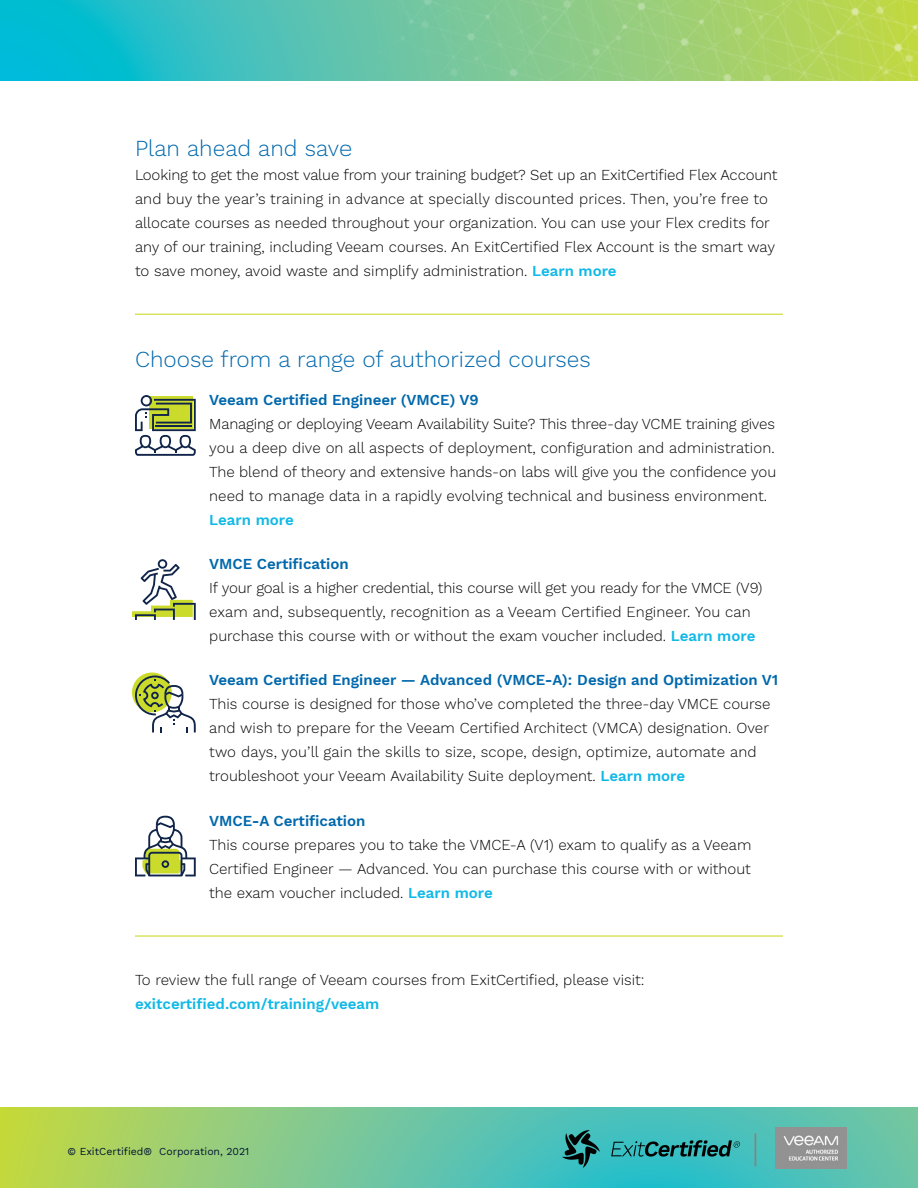
<style>
.page{position:relative;width:918px;height:1188px;background:#fff}
.page>*{position:absolute;margin:0;border:0;box-sizing:border-box;transform-origin:0 0}
.t1{font:300 36px "Work Sans";color:#898080}
.t2{font:300 22.5px "Work Sans";color:#0068ac}
.t3{font:300 15px/24px "Work Sans";color:#000}
.t4{font:600 15px "Work Sans";color:#0068ac}
.t5{font:600 15px "Work Sans";color:#11b9e6}
.t6{font:10.5px "Work Sans";color:#011535}
.s1{font-weight:600;color:#11b9e6}
</style>
<div class="page">
<svg style="left:0;top:1107px;width:918px;height:81px;background:#76c894"></svg>
<svg style="left:0;top:0;width:369px;height:81px;background:#2ebfc3"></svg>
<img style="left:369px;top:0;width:549px;height:81px">
<svg style="left:135px;top:395px;width:61px;height:61px"></svg>
<svg style="left:132px;top:559px;width:64px;height:61px"></svg>
<svg style="left:132px;top:673px;width:40px;height:39px"></svg>
<svg style="left:135px;top:676px;width:61px;height:56px"></svg>
<svg style="left:135px;top:816px;width:61px;height:60px"></svg>
<hr style="left:135px;top:314px;width:648px;height:1px;background:#cbdb2a">
<hr style="left:135px;top:935px;width:648px;height:2px;background:#cbdb2a">
<img style="left:562px;top:1131px;width:178px;height:37px">
<img style="left:775px;top:1128px;width:71px;height:41px">
<h2 class="t2" style="left:135px;top:135px;width:218px">Plan ahead and save</h2>
<p class="t3" style="left:135px;top:163px;width:644px">Looking to get the most value from your training budget? Set up an ExitCertified Flex Account and buy the year’s training in advance at specially discounted prices. Then, you’re free to allocate courses as needed throughout your organization. You can use your Flex credits for any of our training, including Veeam courses. An ExitCertified Flex Account is the smart way to save money, avoid waste and simplify administration. <span class="s1">Learn more</span></p>
<h2 class="t2" style="left:135px;top:346px;width:457px">Choose from a range of authorized courses</h2>
<p class="t4" style="left:209px;top:391px;width:271px">Veeam Certified Engineer (VMCE) V9</p>
<p class="t3" style="left:209px;top:412px;width:569px;text-align:justify">Managing or deploying Veeam Availability Suite? This three-day VCME training gives you a deep dive on all aspects of deployment, configuration and administration.<br>The blend of theory and extensive hands-on labs will give you the confidence you need to manage data in a rapidly evolving technical and business environment.</p>
<p class="t5" style="left:209px;top:511px;width:86px">Learn more</p>
<p class="t4" style="left:209px;top:555px;width:141px">VMCE Certification</p>
<p class="t3" style="left:209px;top:577px;width:555px">If your goal is a higher credential, this course will get you ready for the VMCE (V9) exam and, subsequently, recognition as a Veeam Certified Engineer. You can purchase this course with or without the exam voucher included. <span class="s1">Learn more</span></p>
<p class="t4" style="left:209px;top:672px;width:571px">Veeam Certified Engineer — Advanced (VMCE-A): Design and Optimization V1</p>
<p class="t3" style="left:209px;top:693px;width:563px">This course is designed for those who’ve completed the three-day VMCE course and wish to prepare for the Veeam Certified Architect (VMCA) designation. Over two days, you’ll gain the skills to size, scope, design, optimize, automate and troubleshoot your Veeam Availability Suite deployment. <span class="s1">Learn more</span></p>
<p class="t4" style="left:209px;top:812px;width:158px">VMCE-A Certification</p>
<p class="t3" style="left:209px;top:833px;width:544px;text-align:justify">This course prepares you to take the VMCE-A (V1) exam to qualify as a Veeam Certified Engineer — Advanced. You can purchase this course with or without the exam voucher included. <span class="s1">Learn more</span></p>
<p class="t3" style="left:135px;top:968px;width:511px">To review the full range of Veeam courses from ExitCertified, please visit:</p>
<p class="t5" style="left:135px;top:995px;width:246px">exitcertified.com/training/veeam</p>
<p class="t6" style="left:68px;top:1143px;width:183px">© ExitCertified® Corporation, 2021</p>
<h1 class="t1" style="left:752px;top:1120px;width:9px">|</h1>
</div>
